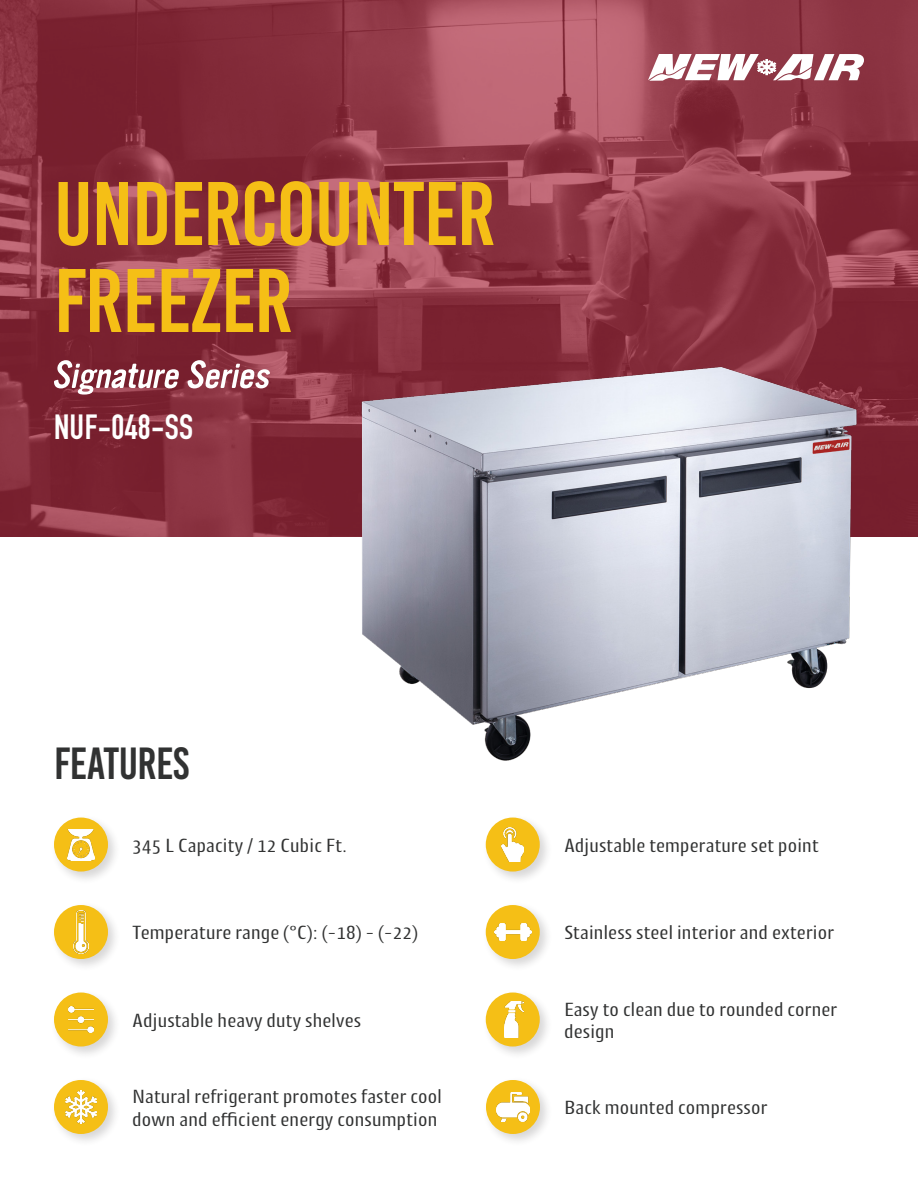
<style>
.page{position:relative;width:918px;height:1188px;background:#fff}
.page>*{position:absolute;margin:0;border:0;box-sizing:border-box;transform-origin:0 0}
.t1{font:90px "Bebas Kai";letter-spacing:-.01em;color:#f5bf16}
.t2{font:45px "Bebas Kai";letter-spacing:-.01em;color:#313232}
.t3{font:700 34.5px "DIN Condensed";letter-spacing:.01em;color:#fff}
.t4{font:19.5px/22.5px "Cantiga";color:#313232}
</style>
<div class="page">
<svg style="left:0;top:0;width:918px;height:537px;background:#8e3644"></svg>
<img style="left:340px;top:353px;width:532px;height:408px">
<svg style="left:648px;top:54px;width:216px;height:27px"></svg>
<div style="left:51px;top:815px;width:70px;height:69px;background:#231f20;opacity:.18"></div>
<div style="left:54px;top:818px;width:54px;height:54px;background:#f5bf16;border-radius:50%"></div>
<img style="left:67px;top:829px;width:28px;height:31px">
<div style="left:51px;top:902px;width:70px;height:70px;background:#231f20;opacity:.18"></div>
<div style="left:54px;top:905px;width:54px;height:54px;background:#f5bf16;border-radius:50%"></div>
<img style="left:73px;top:910px;width:16px;height:44px">
<div style="left:51px;top:989px;width:70px;height:70px;background:#231f20;opacity:.18"></div>
<div style="left:54px;top:993px;width:54px;height:54px;background:#f5bf16;border-radius:50%"></div>
<img style="left:68px;top:1006px;width:26px;height:27px">
<div style="left:483px;top:1077px;width:70px;height:70px;background:#231f20;opacity:.18"></div>
<div style="left:486px;top:1080px;width:54px;height:54px;background:#f5bf16;border-radius:50%"></div>
<img style="left:497px;top:1093px;width:32px;height:28px">
<div style="left:483px;top:815px;width:69px;height:69px;background:#231f20;opacity:.18"></div>
<div style="left:486px;top:818px;width:54px;height:54px;background:#f5bf16;border-radius:50%"></div>
<img style="left:502px;top:828px;width:22px;height:33px">
<div style="left:483px;top:902px;width:69px;height:70px;background:#231f20;opacity:.18"></div>
<div style="left:486px;top:905px;width:54px;height:54px;background:#f5bf16;border-radius:50%"></div>
<img style="left:494px;top:924px;width:37px;height:16px">
<div style="left:483px;top:990px;width:69px;height:69px;background:#231f20;opacity:.18"></div>
<div style="left:486px;top:993px;width:54px;height:54px;background:#f5bf16;border-radius:50%"></div>
<img style="left:504px;top:1001px;width:20px;height:37px">
<div style="left:51px;top:1077px;width:70px;height:70px;background:#231f20;opacity:.18"></div>
<div style="left:54px;top:1080px;width:54px;height:54px;background:#f5bf16;border-radius:50%"></div>
<img style="left:66px;top:1090px;width:30px;height:34px">
<svg style="left:54px;top:360px;width:125px;height:35px"></svg>
<svg style="left:187px;top:360px;width:83px;height:28px"></svg>
<p class="t1" style="left:54px;top:166px;width:443px">UNDERCOUNTER</p>
<p class="t1" style="left:54px;top:253px;width:240px">FREEZER</p>
<p class="t3" style="left:54px;top:404px;width:141px">NUF-048-SS</p>
<p class="t2" style="left:54px;top:739px;width:137px">FEATURES</p>
<p class="t4" style="left:132px;top:833px;width:216px">345 L Capacity / 12 Cubic Ft.</p>
<p class="t4" style="left:132px;top:921px;width:288px">Temperature range (°C): (-18) - (-22)</p>
<p class="t4" style="left:132px;top:1008px;width:231px">Adjustable heavy duty shelves</p>
<p class="t4" style="left:132px;top:1085px;width:311px">Natural refrigerant promotes faster cool down and efficient energy consumption</p>
<p class="t4" style="left:564px;top:833px;width:256px">Adjustable temperature set point</p>
<p class="t4" style="left:564px;top:921px;width:272px">Stainless steel interior and exterior</p>
<p class="t4" style="left:564px;top:997px;width:275px">Easy to clean due to rounded corner design</p>
<p class="t4" style="left:564px;top:1096px;width:205px">Back mounted compressor</p>
</div>
